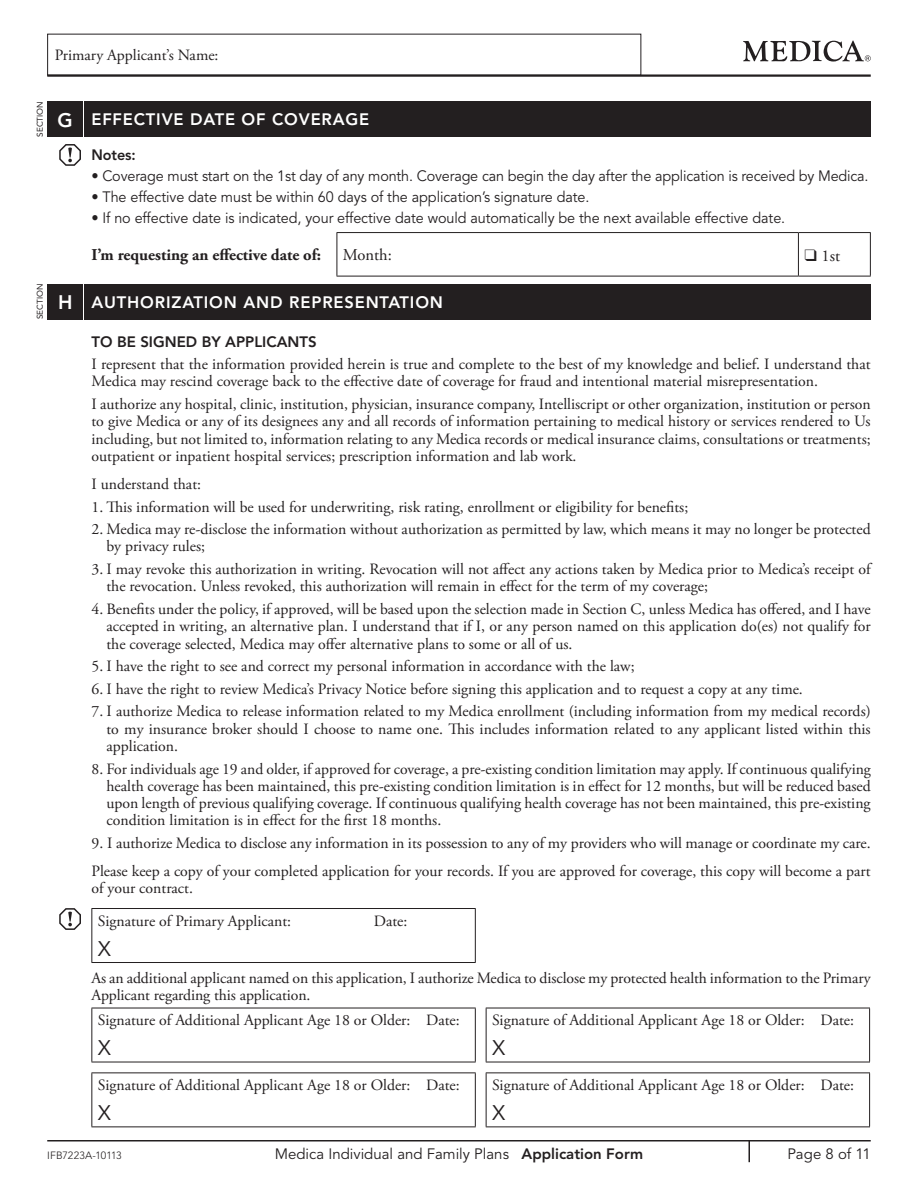
<style>
.page{position:relative;width:918px;height:1188px;background:#fff}
.page>*{position:absolute;margin:0;border:0;box-sizing:border-box;transform-origin:0 0}
.t1{font:21px "Avenir LT Std";color:#231f20}
.t2{font:800 19.5px "Avenir LT Std";color:#fff}
.t3{font:800 16.5px "Avenir LT Std";letter-spacing:.05em;color:#fff}
.t4{font:700 16.5px "Adobe Garamond Pro";color:#231f20}
.t5{font:16.5px "Adobe Garamond Pro";color:#231f20}
.t6{font:15.75px/17.2px "Adobe Garamond Pro";color:#231f20}
.t7{font:15px "Avenir LT Std";letter-spacing:-.005em;color:#231f20;scale:.96 1}
.t8{font:15px "Avenir LT Std";letter-spacing:-.005em;color:#231f20}
.t9{font:800 15px "Avenir LT Std";color:#231f20}
.t10{font:800 15px "Avenir LT Std";color:#231f20;scale:.96 1}
.t11{font:300 10.5px "Avenir LT Std";color:#231f20}
.t12{font:8.25px "Avenir LT Std";color:#231f20}
.s1{font-weight:800}
</style>
<div class="page">
<hr style="left:47px;top:74px;width:824px;height:3px;background:#231f20">
<hr style="left:47px;top:1140px;width:824px;height:2px;background:#231f20">
<svg style="left:743px;top:41px;width:128px;height:21px"></svg>
<hr style="left:748px;top:1141px;width:2px;height:21px;background:#231f20">
<hr style="left:91px;top:1072px;width:385px;height:1px;background:#231f20">
<hr style="left:91px;top:1073px;width:1px;height:53px;background:#231f20">
<hr style="left:475px;top:1073px;width:1px;height:53px;background:#231f20">
<hr style="left:486px;top:1072px;width:384px;height:1px;background:#231f20">
<hr style="left:486px;top:1073px;width:1px;height:53px;background:#231f20">
<hr style="left:869px;top:1073px;width:1px;height:53px;background:#231f20">
<hr style="left:91px;top:1126px;width:385px;height:1px;background:#231f20">
<hr style="left:486px;top:1126px;width:384px;height:1px;background:#231f20">
<hr style="left:91px;top:1008px;width:385px;height:1px;background:#231f20">
<hr style="left:91px;top:1008px;width:1px;height:54px;background:#231f20">
<hr style="left:475px;top:1008px;width:1px;height:54px;background:#231f20">
<hr style="left:486px;top:1008px;width:384px;height:1px;background:#231f20">
<hr style="left:486px;top:1008px;width:1px;height:54px;background:#231f20">
<hr style="left:869px;top:1008px;width:1px;height:54px;background:#231f20">
<hr style="left:91px;top:1062px;width:385px;height:1px;background:#231f20">
<hr style="left:486px;top:1062px;width:384px;height:1px;background:#231f20">
<hr style="left:91px;top:908px;width:385px;height:1px;background:#231f20">
<hr style="left:91px;top:909px;width:1px;height:53px;background:#231f20">
<hr style="left:475px;top:909px;width:1px;height:53px;background:#231f20">
<hr style="left:91px;top:962px;width:385px;height:1px;background:#231f20">
<div style="left:47px;top:284px;width:36px;height:36px;background:#231f20"></div>
<div style="left:85px;top:284px;width:786px;height:36px;background:#231f20"></div>
<svg style="left:59px;top:908px;width:22px;height:22px"></svg>
<div style="left:47px;top:101px;width:36px;height:36px;background:#231f20"></div>
<div style="left:85px;top:101px;width:786px;height:36px;background:#231f20"></div>
<svg style="left:59px;top:144px;width:22px;height:22px"></svg>
<hr style="left:337px;top:232px;width:461px;height:1px;background:#231f20">
<hr style="left:337px;top:233px;width:1px;height:43px;background:#231f20">
<hr style="left:798px;top:232px;width:73px;height:1px;background:#231f20">
<hr style="left:798px;top:233px;width:1px;height:43px;background:#231f20">
<hr style="left:870px;top:233px;width:1px;height:43px;background:#231f20">
<hr style="left:337px;top:276px;width:461px;height:1px;background:#231f20">
<hr style="left:798px;top:276px;width:73px;height:1px;background:#231f20">
<p class="t6" style="left:55px;top:47px;width:165px">Primary Applicant’s Name:</p>
<p class="t12" style="left:35px;top:137px;width:37px;rotate:-90deg">SECTION</p>
<p class="t2" style="left:58px;top:108px;width:17px">G</p>
<p class="t3" style="left:91px;top:110px;width:279px">EFFECTIVE DATE OF COVERAGE</p>
<p class="t10" style="left:91px;top:146px;width:48px">Notes:</p>
<p class="t7" style="left:91px;top:167px;width:811px">• Coverage must start on the 1st day of any month. Coverage can begin the day after the application is received by Medica.</p>
<p class="t7" style="left:91px;top:188px;width:520px">• The effective date must be within 60 days of the application’s signature date.</p>
<p class="t7" style="left:91px;top:209px;width:724px">• If no effective date is indicated, your effective date would automatically be the next available effective date.</p>
<p class="t4" style="left:91px;top:245px;width:231px">I’m requesting an effective date of:</p>
<p class="t5" style="left:343px;top:245px;width:51px">Month:</p>
<p class="t5" style="left:804px;top:246px;width:37px">❑ 1st</p>
<p class="t12" style="left:35px;top:319px;width:37px;rotate:-90deg">SECTION</p>
<p class="t2" style="left:58px;top:291px;width:16px">H</p>
<p class="t3" style="left:91px;top:292px;width:353px">AUTHORIZATION AND REPRESENTATION</p>
<p class="t9" style="left:91px;top:332px;width:227px">TO BE SIGNED BY APPLICANTS</p>
<p class="t6" style="left:91px;top:356px;width:781px">I represent that the information provided herein is true and complete to the best of my knowledge and belief. I understand that<br>Medica may rescind coverage back to the effective date of coverage for fraud and intentional material misrepresentation.</p>
<p class="t6" style="left:91px;top:396px;width:781px;text-align:justify">I authorize any hospital, clinic, institution, physician, insurance company, Intelliscript or other organization, institution or person to give Medica or any of its designees any and all records of information pertaining to medical history or services rendered to Us including, but not limited to, information relating to any Medica records or medical insurance claims, consultations or treatments; outpatient or inpatient hospital services; prescription information and lab work.</p>
<p class="t6" style="left:91px;top:476px;width:111px">I understand that:</p>
<p class="t6" style="left:91px;top:499px;width:598px">1. This information will be used for underwriting, risk rating, enrollment or eligibility for benefits;</p>
<p class="t6" style="left:106px;top:521px;width:766px;text-indent:-15px">2. Medica may re-disclose the information without authorization as permitted by law, which means it may no longer be protected by privacy rules;</p>
<p class="t6" style="left:106px;top:561px;width:766px;text-indent:-15px">3. I may revoke this authorization in writing. Revocation will not affect any actions taken by Medica prior to Medica’s receipt of the revocation. Unless revoked, this authorization will remain in effect for the term of my coverage;</p>
<p class="t6" style="left:106px;top:601px;width:766px;text-align:justify;text-indent:-15px">4. Benefits under the policy, if approved, will be based upon the selection made in Section C, unless Medica has offered, and I have accepted in writing, an alternative plan. I understand that if I, or any person named on this application do(es) not qualify for the coverage selected, Medica may offer alternative plans to some or all of us.</p>
<p class="t6" style="left:91px;top:658px;width:545px">5. I have the right to see and correct my personal information in accordance with the law;</p>
<p class="t6" style="left:91px;top:681px;width:713px">6. I have the right to review Medica’s Privacy Notice before signing this application and to request a copy at any time.</p>
<p class="t6" style="left:106px;top:703px;width:766px;text-align:justify;text-indent:-15px">7. I authorize Medica to release information related to my Medica enrollment (including information from my medical records) to my insurance broker should I choose to name one. This includes information related to any applicant listed within this application.</p>
<p class="t6" style="left:106px;top:761px;width:766px;text-align:justify;text-indent:-15px">8. For individuals age 19 and older, if approved for coverage, a pre-existing condition limitation may apply. If continuous qualifying health coverage has been maintained, this pre-existing condition limitation is in effect for 12 months, but will be reduced based upon length of previous qualifying coverage. If continuous qualifying health coverage has not been maintained, this pre-existing condition limitation is in effect for the first 18 months.</p>
<p class="t6" style="left:91px;top:835px;width:781px">9. I authorize Medica to disclose any information in its possession to any of my providers who will manage or coordinate my care.</p>
<p class="t6" style="left:91px;top:863px;width:781px">Please keep a copy of your completed application for your records. If you are approved for coverage, this copy will become a part of your contract.</p>
<p class="t6" style="left:98px;top:913px;width:195px">Signature of Primary Applicant:</p>
<p class="t6" style="left:374px;top:913px;width:35px">Date:</p>
<p class="t1" style="left:98px;top:937px;width:15px">X</p>
<p class="t6" style="left:91px;top:970px;width:781px">As an additional applicant named on this application, I authorize Medica to disclose my protected health information to the Primary<br>Applicant regarding this application.</p>
<p class="t6" style="left:98px;top:1012px;width:363px">Signature of Additional Applicant Age 18 or Older: Date:</p>
<p class="t1" style="left:98px;top:1036px;width:15px">X</p>
<p class="t6" style="left:98px;top:1077px;width:363px">Signature of Additional Applicant Age 18 or Older: Date:</p>
<p class="t1" style="left:98px;top:1101px;width:15px">X</p>
<p class="t6" style="left:492px;top:1012px;width:363px">Signature of Additional Applicant Age 18 or Older: Date:</p>
<p class="t1" style="left:492px;top:1036px;width:15px">X</p>
<p class="t6" style="left:492px;top:1077px;width:363px">Signature of Additional Applicant Age 18 or Older: Date:</p>
<p class="t1" style="left:492px;top:1101px;width:15px">X</p>
<p class="t11" style="left:47px;top:1149px;width:76px">IFB7223A-10113</p>
<p class="t8" style="left:275px;top:1145px;width:370px">Medica Individual and Family Plans <span class="s1">Application Form</span></p>
<p class="t8" style="left:787px;top:1145px;width:85px">Page 8 of 11</p>
</div>
